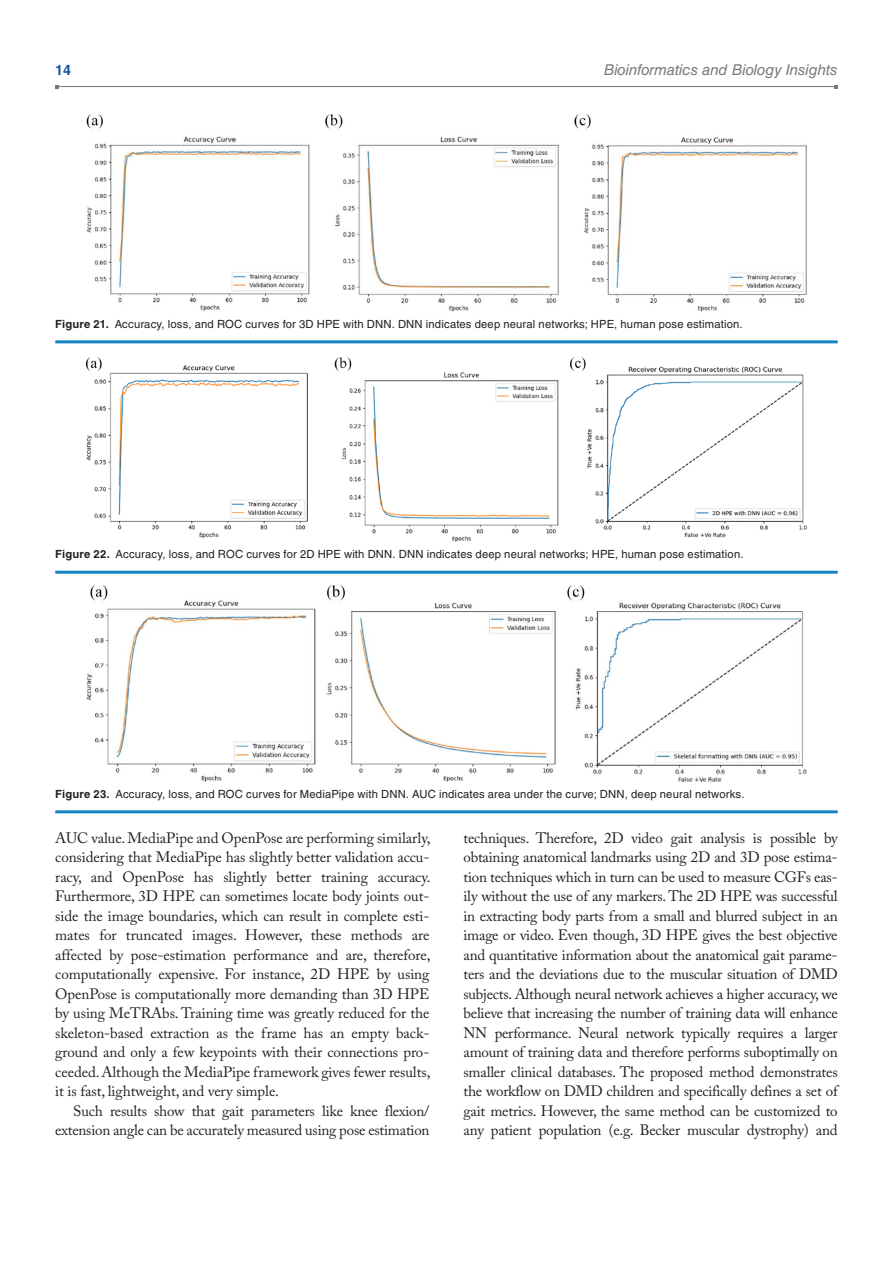
<style>
.page{position:relative;width:893px;height:1263px;background:#fff}
.page>*{position:absolute;margin:0;border:0;box-sizing:border-box;transform-origin:0 0}
.t1{font:15px/19.5px "Adobe Caslon Pro";letter-spacing:-.015em;color:#231f20;text-align:justify}
.t2{font:italic 15px "Helvetica LT Std";letter-spacing:-.005em;color:#76787b}
.t3{font:700 14.25px "Helvetica LT Std";color:#1055a4}
.t4{font:11.25px "Helvetica LT Std";letter-spacing:.015em;color:#231f20}
.s1{font-weight:700}
</style>
<div class="page">
<hr style="left:57px;top:86px;width:779px;height:1px;background:#76787b">
<hr style="left:55px;top:340px;width:783px;height:3px;background:#1582c5">
<img style="left:87px;top:115px;width:719px;height:196px">
<hr style="left:55px;top:571px;width:783px;height:3px;background:#1582c5">
<img style="left:87px;top:358px;width:719px;height:183px">
<hr style="left:55px;top:810px;width:783px;height:3px;background:#1582c5">
<img style="left:86px;top:585px;width:721px;height:196px">
<p class="t3" style="left:55px;top:61px;width:17px">14</p>
<p class="t2" style="left:604px;top:61px;width:235px">Bioinformatics and Biology Insights</p>
<p class="t4" style="left:55px;top:317px;width:689px"><span class="s1">Figure 21.</span> Accuracy, loss, and ROC curves for 3D HPE with DNN. DNN indicates deep neural networks; HPE, human pose estimation.</p>
<p class="t4" style="left:55px;top:547px;width:690px"><span class="s1">Figure 22.</span> Accuracy, loss, and ROC curves for 2D HPE with DNN. DNN indicates deep neural networks; HPE, human pose estimation.</p>
<p class="t4" style="left:55px;top:787px;width:691px"><span class="s1">Figure 23.</span> Accuracy, loss, and ROC curves for MediaPipe with DNN. AUC indicates area under the curve; DNN, deep neural networks.</p>
<p class="t1" style="left:55px;top:828px;width:377px">AUC value. MediaPipe and OpenPose are performing similarly, considering that MediaPipe has slightly better validation accu&shy;racy, and OpenPose has slightly better training accuracy.<br>Furthermore, 3D HPE can sometimes locate body joints out&shy;side the image boundaries, which can result in complete esti&shy;mates for truncated images. However, these methods are affected by pose-estimation performance and are, therefore, computationally expensive. For instance, 2D HPE by using OpenPose is computationally more demanding than 3D HPE by using MeTRAbs. Training time was greatly reduced for the skeleton-based extraction as the frame has an empty back&shy;ground and only a few keypoints with their connections pro&shy;ceeded. Although the MediaPipe framework gives fewer results, it is fast, lightweight, and very simple.</p>
<p class="t1" style="left:55px;top:1101px;width:376px;text-align:right">Such results show that gait parameters like knee flexion/ extension angle can be accurately measured using pose estimation</p>
<p class="t1" style="left:463px;top:828px;width:376px">techniques. Therefore, 2D video gait analysis is possible by obtaining anatomical landmarks using 2D and 3D pose estima&shy;tion techniques which in turn can be used to measure CGFs eas&shy;ily without the use of any markers. The 2D HPE was successful in extracting body parts from a small and blurred subject in an image or video. Even though, 3D HPE gives the best objective and quantitative information about the anatomical gait parame&shy;ters and the deviations due to the muscular situation of DMD subjects. Although neural network achieves a higher accuracy, we believe that increasing the number of training data will enhance NN performance. Neural network typically requires a larger amount of training data and therefore performs suboptimally on smaller clinical databases. The proposed method demonstrates the workflow on DMD children and specifically defines a set of gait metrics. However, the same method can be customized to any patient population (e.g. Becker muscular dystrophy) and</p>
</div>
